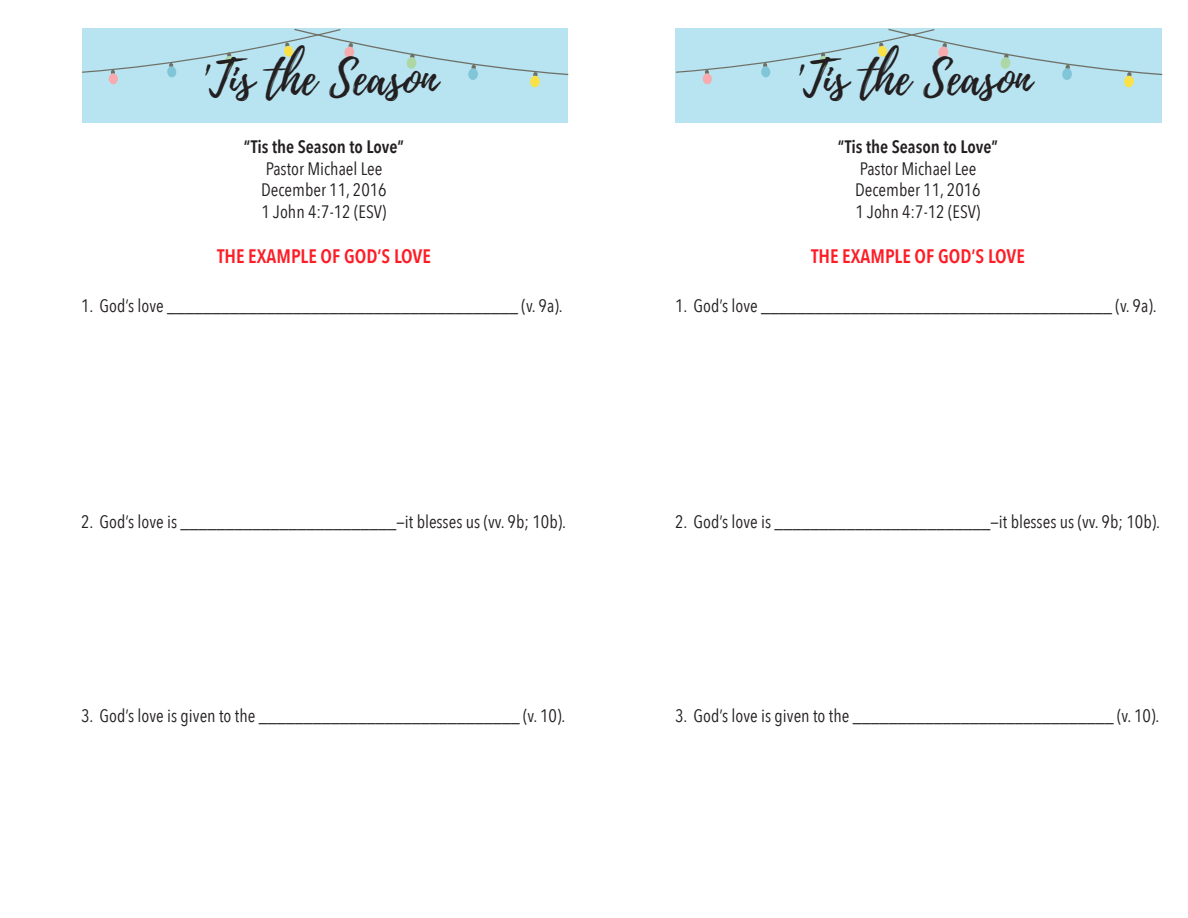
<style>
.page{position:relative;width:1188px;height:918px;background:#fff}
.page>*{position:absolute;margin:0;border:0;box-sizing:border-box;transform-origin:0 0}
.t1{font:46.95px "Playlist Script";color:#231f20}
.t2{font:600 19.5px "Avenir Next Condensed";color:#fd1d27}
.t3{font:18px "Avenir Next Condensed";color:#231f20}
.t4{font:600 18px "Avenir Next Condensed";color:#231f20}
</style>
<div class="page">
<div style="left:82px;top:29px;width:486px;height:94px;background:#b8e3f1"></div>
<div style="left:109px;top:73px;width:9px;height:11px;background:#f8abae;border-radius:50%"></div>
<div style="left:530px;top:76px;width:10px;height:11px;background:#fbe148;border-radius:50%"></div>
<div style="left:468px;top:68px;width:10px;height:12px;background:#81c6d8;border-radius:50%"></div>
<svg style="left:82px;top:29px;width:486px;height:47px"></svg>
<div style="left:676px;top:29px;width:486px;height:94px;background:#b8e3f1"></div>
<div style="left:703px;top:73px;width:9px;height:11px;background:#f8abae;border-radius:50%"></div>
<div style="left:1124px;top:76px;width:10px;height:11px;background:#fbe148;border-radius:50%"></div>
<div style="left:1062px;top:68px;width:10px;height:12px;background:#81c6d8;border-radius:50%"></div>
<svg style="left:676px;top:29px;width:486px;height:47px"></svg>
<p class="t1" style="left:203px;top:45px;width:237px">'Tis the Season</p>
<p class="t1" style="left:797px;top:45px;width:237px">'Tis the Season</p>
<p class="t4" style="left:244px;top:131px;width:162px">“Tis the Season to Love”</p>
<p class="t3" style="left:266px;top:153px;width:118px">Pastor Michael Lee</p>
<p class="t3" style="left:261px;top:175px;width:127px">December 11, 2016</p>
<p class="t3" style="left:262px;top:196px;width:126px">1 John 4:7-12 (ESV)</p>
<p class="t2" style="left:217px;top:239px;width:215px">THE EXAMPLE OF GOD’S LOVE</p>
<p class="t3" style="left:81px;top:290px;width:483px">1. God’s love _______________________________________ (v. 9a).</p>
<p class="t4" style="left:838px;top:131px;width:162px">“Tis the Season to Love”</p>
<p class="t3" style="left:860px;top:153px;width:118px">Pastor Michael Lee</p>
<p class="t3" style="left:855px;top:175px;width:127px">December 11, 2016</p>
<p class="t3" style="left:856px;top:196px;width:126px">1 John 4:7-12 (ESV)</p>
<p class="t2" style="left:811px;top:239px;width:215px">THE EXAMPLE OF GOD’S LOVE</p>
<p class="t3" style="left:675px;top:290px;width:483px">1. God’s love _______________________________________ (v. 9a).</p>
<p class="t3" style="left:81px;top:506px;width:487px">2. God’s love is ________________________—it blesses us (vv. 9b; 10b).</p>
<p class="t3" style="left:675px;top:506px;width:487px">2. God’s love is ________________________—it blesses us (vv. 9b; 10b).</p>
<p class="t3" style="left:81px;top:700px;width:486px">3. God’s love is given to the _____________________________ (v. 10).</p>
<p class="t3" style="left:675px;top:700px;width:486px">3. God’s love is given to the _____________________________ (v. 10).</p>
</div>
